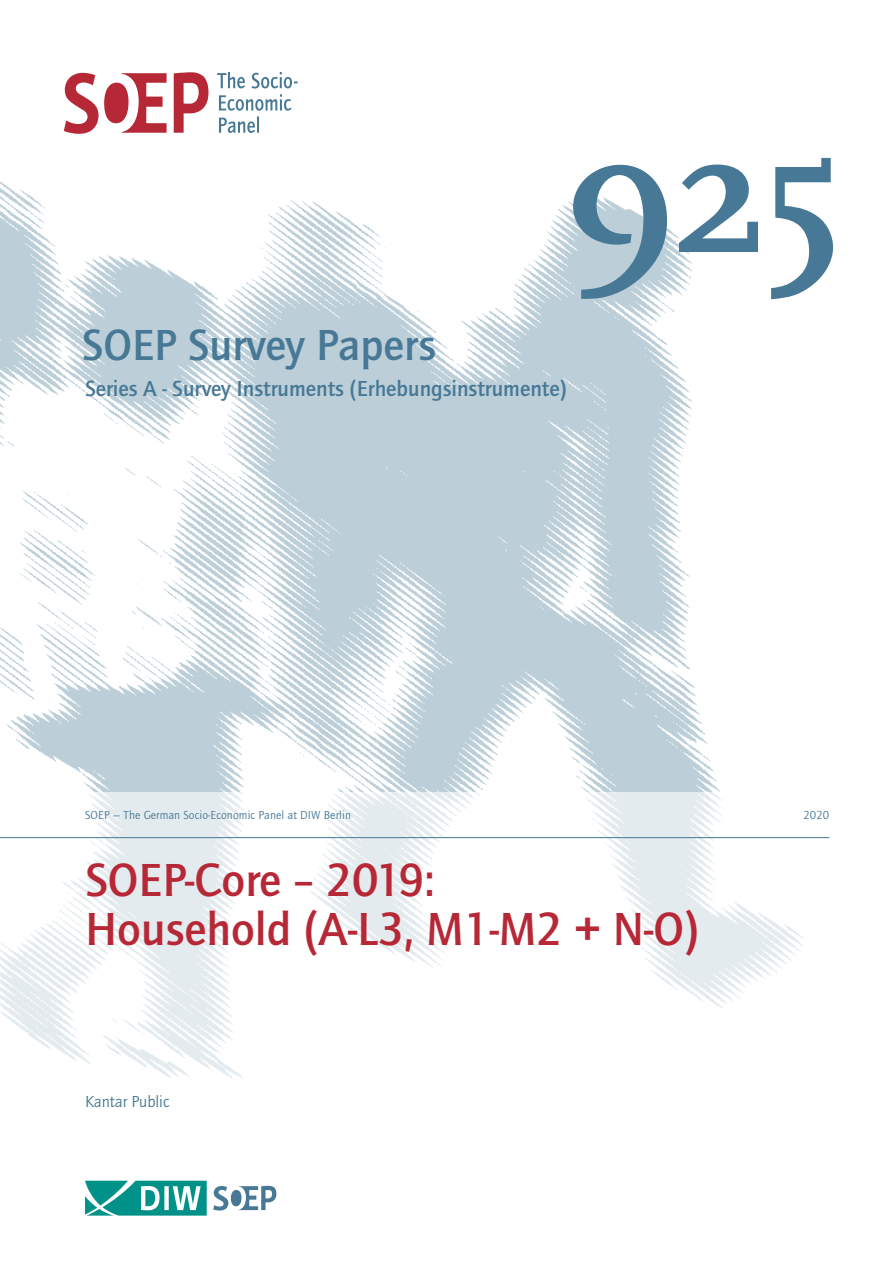
<style>
.page{position:relative;width:893px;height:1263px;background:#fff}
.page>*{position:absolute;margin:0;border:0;box-sizing:border-box;transform-origin:0 0}
.t1{font:700 184.5px "Scala Pro";color:#477895}
.t2{font:500 48px/49.5px "Quay Sans ITC Std";color:#b72837}
.t3{font:500 45px "Quay Sans ITC Std";color:#477895}
.t4{font:500 22.5px "Quay Sans ITC Std";color:#477895}
.t5{font:16.5px "Quay Sans ITC Std";color:#477895}
.t6{font:12px "Quay Sans ITC Std";letter-spacing:.01em;color:#477895}
</style>
<div class="page">
<img style="left:0;top:117px;width:720px;height:675px">
<svg style="left:1px;top:792px;width:829px;height:287px"></svg>
<hr style="left:0;top:837px;width:829px;height:1px;background:#477895">
<svg style="left:85px;top:1181px;width:122px;height:34px"></svg>
<svg style="left:213px;top:1186px;width:15px;height:24px"></svg>
<div style="left:231px;top:1190px;width:10px;height:16px;background:#477895;border-radius:50%"></div>
<svg style="left:238px;top:1186px;width:38px;height:24px"></svg>
<svg style="left:217px;top:72px;width:81px;height:39px"></svg>
<svg style="left:219px;top:117px;width:40px;height:16px"></svg>
<svg style="left:64px;top:73px;width:34px;height:61px"></svg>
<div style="left:104px;top:83px;width:25px;height:40px;background:#b72837;border-radius:50%"></div>
<svg style="left:121px;top:73px;width:46px;height:60px"></svg>
<svg style="left:174px;top:72px;width:34px;height:61px"></svg>
<h1 class="t1" style="left:564px;top:56px;width:279px">925</h1>
<h3 class="t3" style="left:82px;top:319px;width:355px">SOEP Survey Papers</h3>
<h3 class="t4" style="left:85px;top:375px;width:483px">Series A - Survey Instruments (Erhebungsinstrumente)</h3>
<p class="t6" style="left:85px;top:808px;width:267px">SOEP — The German Socio-Economic Panel at DIW Berlin</p>
<p class="t6" style="left:803px;top:808px;width:27px">2020</p>
<h2 class="t2" style="left:85px;top:855px;width:616px">SOEP-Core – 2019:<br>Household (A-L3, M1-M2 + N-O)</h2>
<h3 class="t5" style="left:85px;top:1092px;width:86px">Kantar Public</h3>
</div>
